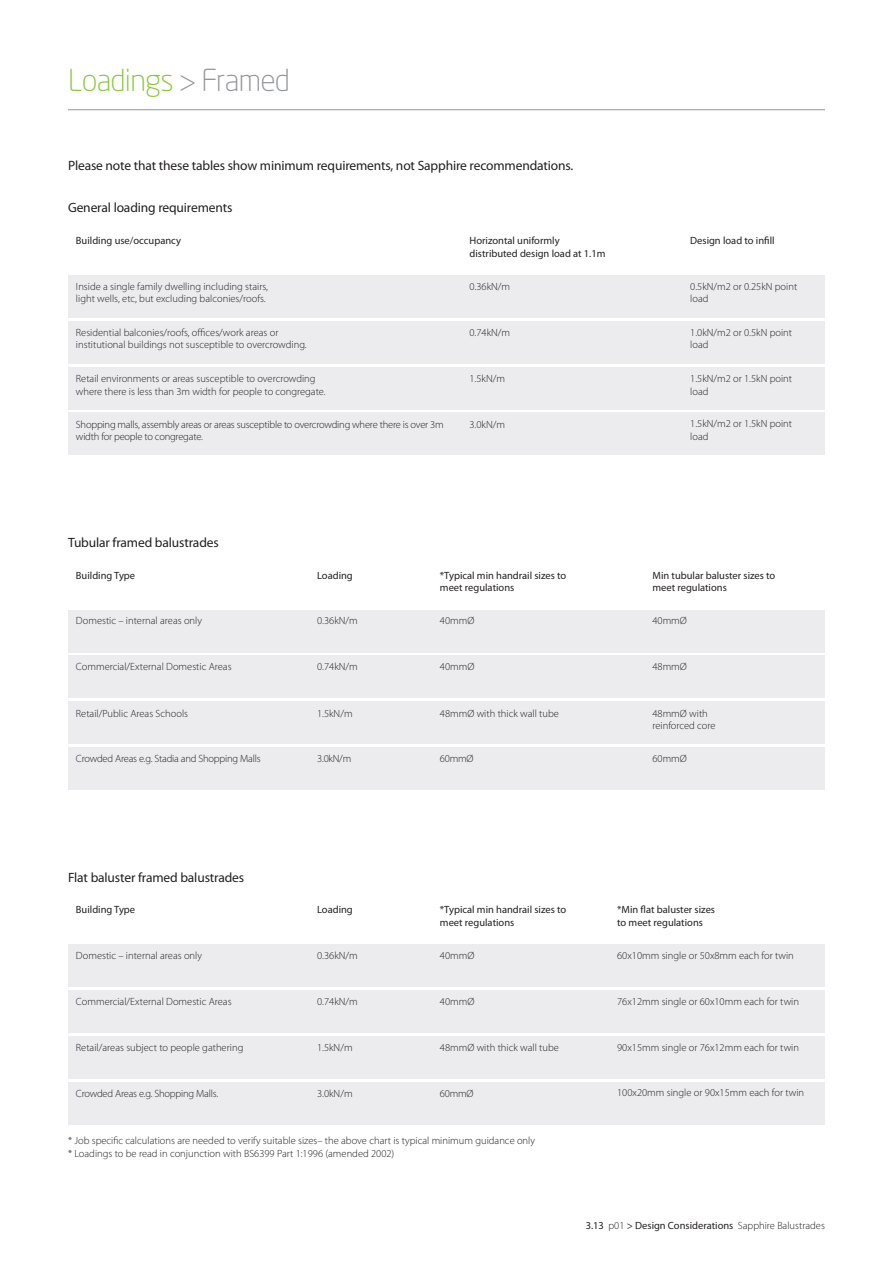
<style>
.page{position:relative;width:893px;height:1263px;background:#fff}
.page>*{position:absolute;margin:0;border:0;box-sizing:border-box;transform-origin:0 0}
.t1{font:300 30px "Neo Sans";letter-spacing:-.025em;color:#8bc63e}
.t2{font:13.5px "Myriad Pro";letter-spacing:-.01em;color:#231f20}
.t3{font:300 10.5px/12.6px "Myriad Pro";color:#231f20}
.t4{font:10.5px/12.6px "Myriad Pro";color:#231f20}
.t5{font:300 10.5px/12.6px "Myriad Pro";letter-spacing:-.02em;color:#231f20}
.s1{font-family:"Myriad Pro";color:#939598}
.s2{color:#939598}
.s3{font-weight:300}
</style>
<div class="page">
<hr style="left:68px;top:109px;width:757px;height:1px;background:#939598">
<div style="left:68px;top:321px;width:757px;height:43px;background:#ececee"></div>
<div style="left:68px;top:367px;width:757px;height:42px;background:#ececee"></div>
<div style="left:68px;top:275px;width:757px;height:43px;background:#ececee"></div>
<div style="left:68px;top:412px;width:757px;height:43px;background:#ececee"></div>
<div style="left:68px;top:655px;width:757px;height:43px;background:#ececee"></div>
<div style="left:68px;top:701px;width:757px;height:43px;background:#ececee"></div>
<div style="left:68px;top:747px;width:757px;height:43px;background:#ececee"></div>
<div style="left:68px;top:609px;width:757px;height:43px;background:#ececee"></div>
<div style="left:68px;top:990px;width:757px;height:43px;background:#ececee"></div>
<div style="left:68px;top:1036px;width:757px;height:43px;background:#ececee"></div>
<div style="left:68px;top:944px;width:757px;height:43px;background:#ececee"></div>
<div style="left:68px;top:1082px;width:757px;height:43px;background:#ececee"></div>
<h1 class="t1" style="left:68px;top:68px;width:223px">Loadings <span class="s1">&gt;</span> <span class="s2">Framed</span></h1>
<p class="t2" style="left:68px;top:161px;width:507px">Please note that these tables show minimum requirements, not Sapphire recommendations.</p>
<p class="t2" style="left:68px;top:203px;width:166px">General loading requirements</p>
<p class="t4" style="left:469px;top:235px;width:138px">Horizontal uniformly distributed design load at 1.1m</p>
<p class="t4" style="left:690px;top:235px;width:86px">Design load to infill</p>
<p class="t3" style="left:690px;top:281px;width:108px">0.5kN/m2 or 0.25kN point load</p>
<p class="t3" style="left:690px;top:326px;width:103px">1.0kN/m2 or 0.5kN point load</p>
<p class="t3" style="left:690px;top:373px;width:103px">1.5kN/m2 or 1.5kN point load</p>
<p class="t4" style="left:76px;top:235px;width:107px">Building use/occupancy</p>
<p class="t3" style="left:76px;top:281px;width:194px">Inside a single family dwelling including stairs, light wells, etc, but excluding balconies/roofs.</p>
<p class="t3" style="left:469px;top:281px;width:42px">0.36kN/m</p>
<p class="t3" style="left:76px;top:326px;width:232px">Residential balconies/roofs, offices/work areas or institutional buildings not susceptible to overcrowding.</p>
<p class="t3" style="left:469px;top:326px;width:42px">0.74kN/m</p>
<p class="t3" style="left:76px;top:373px;width:251px">Retail environments or areas susceptible to overcrowding where there is less than 3m width for people to congregate.</p>
<p class="t3" style="left:469px;top:373px;width:37px">1.5kN/m</p>
<p class="t5" style="left:76px;top:419px;width:369px">Shopping malls, assembly areas or areas susceptible to overcrowding where there is over 3m width for people to congregate.</p>
<p class="t3" style="left:469px;top:419px;width:37px">3.0kN/m</p>
<p class="t3" style="left:690px;top:418px;width:103px">1.5kN/m2 or 1.5kN point load</p>
<p class="t2" style="left:68px;top:538px;width:152px">Tubular framed balustrades</p>
<p class="t4" style="left:440px;top:570px;width:128px">*Typical min handrail sizes to meet regulations</p>
<p class="t3" style="left:440px;top:615px;width:36px">40mmØ</p>
<p class="t3" style="left:440px;top:661px;width:36px">40mmØ</p>
<p class="t3" style="left:440px;top:708px;width:121px">48mmØ with thick wall tube</p>
<p class="t3" style="left:440px;top:753px;width:35px">60mmØ</p>
<p class="t4" style="left:317px;top:570px;width:37px">Loading</p>
<p class="t3" style="left:317px;top:615px;width:42px">0.36kN/m</p>
<p class="t3" style="left:317px;top:661px;width:42px">0.74kN/m</p>
<p class="t3" style="left:317px;top:708px;width:37px">1.5kN/m</p>
<p class="t3" style="left:317px;top:753px;width:36px">3.0kN/m</p>
<p class="t4" style="left:652px;top:570px;width:124px">Min tubular baluster sizes to meet regulations</p>
<p class="t4" style="left:76px;top:570px;width:61px">Building Type</p>
<p class="t3" style="left:76px;top:615px;width:128px">Domestic – internal areas only</p>
<p class="t3" style="left:652px;top:615px;width:36px">40mmØ</p>
<p class="t3" style="left:76px;top:661px;width:157px">Commercial/External Domestic Areas</p>
<p class="t3" style="left:652px;top:661px;width:36px">48mmØ</p>
<p class="t3" style="left:76px;top:708px;width:114px">Retail/Public Areas Schools</p>
<p class="t3" style="left:652px;top:708px;width:65px">48mmØ with reinforced core</p>
<p class="t5" style="left:76px;top:753px;width:186px">Crowded Areas e.g. Stadia and Shopping Malls</p>
<p class="t3" style="left:652px;top:753px;width:36px">60mmØ</p>
<p class="t2" style="left:68px;top:872px;width:178px">Flat baluster framed balustrades</p>
<p class="t4" style="left:617px;top:904px;width:99px">*Min flat baluster sizes to meet regulations</p>
<p class="t3" style="left:617px;top:950px;width:178px">60x10mm single or 50x8mm each for twin</p>
<p class="t3" style="left:617px;top:996px;width:183px">76x12mm single or 60x10mm each for twin</p>
<p class="t3" style="left:617px;top:1042px;width:183px">90x15mm single or 76x12mm each for twin</p>
<p class="t4" style="left:317px;top:904px;width:37px">Loading</p>
<p class="t4" style="left:440px;top:904px;width:128px">*Typical min handrail sizes to meet regulations</p>
<p class="t3" style="left:440px;top:950px;width:36px">40mmØ</p>
<p class="t3" style="left:440px;top:996px;width:36px">40mmØ</p>
<p class="t3" style="left:440px;top:1042px;width:121px">48mmØ with thick wall tube</p>
<p class="t3" style="left:440px;top:1088px;width:35px">60mmØ</p>
<p class="t4" style="left:76px;top:904px;width:61px">Building Type</p>
<p class="t3" style="left:76px;top:950px;width:128px">Domestic – internal areas only</p>
<p class="t3" style="left:317px;top:950px;width:42px">0.36kN/m</p>
<p class="t3" style="left:76px;top:996px;width:157px">Commercial/External Domestic Areas</p>
<p class="t3" style="left:317px;top:996px;width:42px">0.74kN/m</p>
<p class="t3" style="left:76px;top:1042px;width:169px">Retail/areas subject to people gathering</p>
<p class="t3" style="left:317px;top:1042px;width:37px">1.5kN/m</p>
<p class="t5" style="left:76px;top:1088px;width:144px">Crowded Areas e.g. Shopping Malls.</p>
<p class="t3" style="left:317px;top:1088px;width:37px">3.0kN/m</p>
<p class="t3" style="left:617px;top:1087px;width:188px">100x20mm single or 90x15mm each for twin</p>
<p class="t3" style="left:68px;top:1135px;width:469px">* Job specific calculations are needed to verify suitable sizes– the above chart is typical minimum guidance only * Loadings to be read in conjunction with BS6399 Part 1:1996 (amended 2002)</p>
<p class="t4" style="left:586px;top:1220px;width:241px">3.13 <span class="s3">p01</span> &gt; Design Considerations <span class="s3">Sapphire Balustrades</span></p>
</div>
